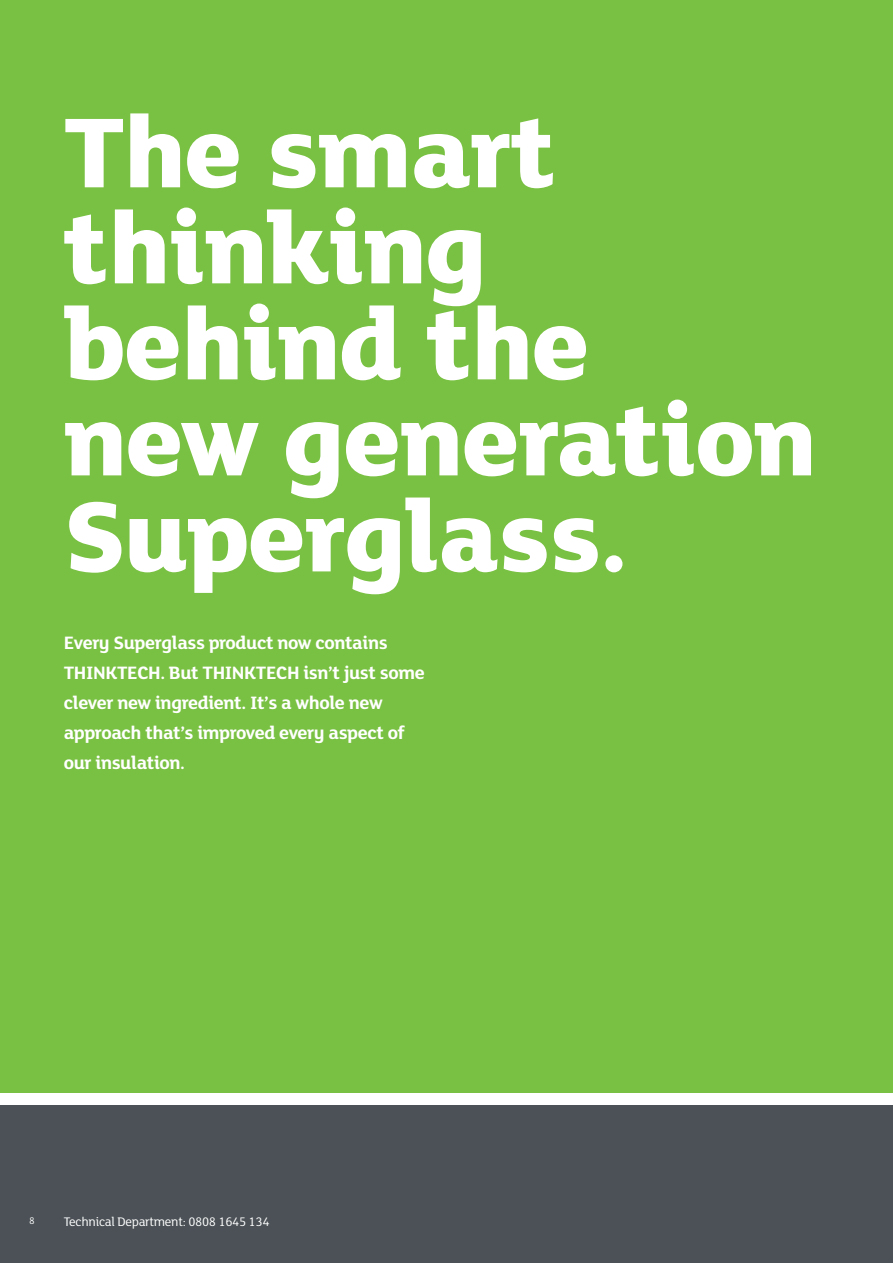
<style>
.page{position:relative;width:893px;height:1263px;background:#fff}
.page>*{position:absolute;margin:0;border:0;box-sizing:border-box;transform-origin:0 0}
.t1{font:800 108px/96px "FS Lola";letter-spacing:-.01em;color:#fff}
.t2{font:700 19.5px/30px "FS Lola";letter-spacing:-.02em;color:#fff}
.t3{font:13.5px "FS Lola";letter-spacing:-.02em;color:#fff}
.t4{font:10.5px "FS Lola";color:#fff}
</style>
<div class="page">
<div style="left:0;top:1106px;width:893px;height:157px;background:#4b5156"></div>
<div style="left:0;top:0;width:893px;height:1093px;background:#79c142"></div>
<h1 class="t1" style="left:64px;top:98px;width:754px">The smart thinking behind the<br>new generation<br>Superglass.</h1>
<p class="t2" style="left:64px;top:626px;width:362px">Every Superglass product now contains THINKTECH. But THINKTECH isn’t just some clever new ingredient. It’s a whole new approach that’s improved every aspect of our insulation.</p>
<p class="t4" style="left:29px;top:1214px;width:7px">8</p>
<p class="t3" style="left:64px;top:1212px;width:207px">Technical Department: 0808 1645 134</p>
</div>
